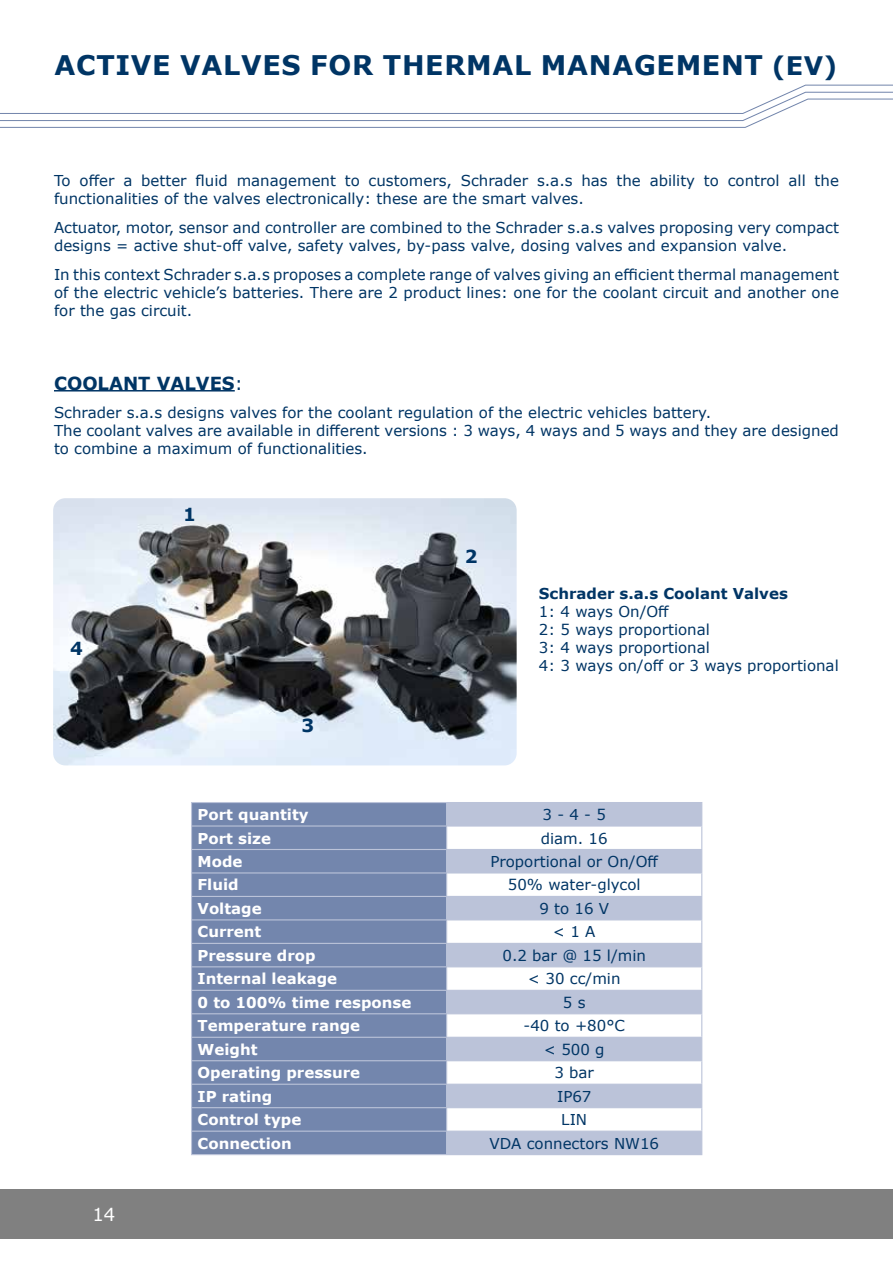
<style>
.page{position:relative;width:893px;height:1263px;background:#fff}
.page>*{position:absolute;margin:0;border:0;box-sizing:border-box;transform-origin:0 0}
.t1{font:700 27px "Verdana";letter-spacing:.025em;color:#003565}
.t2{font:700 18px "Verdana";color:#003565}
.t3{font:18px "Verdana";color:#fff}
.t4{font:15px/18px "Verdana";color:#003565}
.t5{font:700 15px "Verdana";color:#fff}
.t6{font:700 15px "Verdana";color:#003565}
.s1{font-size:25.5px}
.s2{font-weight:400}
</style>
<div class="page">
<svg style="left:0;top:85px;width:893px;height:43px"></svg>
<div style="left:0;top:1189px;width:893px;height:49px;background:#808080"></div>
<img style="left:53px;top:498px;width:464px;height:267px">
<div style="left:192px;top:803px;width:254px;height:351px;background:#7386ad"></div>
<svg style="left:447px;top:803px;width:254px;height:351px;fill:#bbc3d9"></svg>
<hr style="left:191px;top:802px;width:256px;height:1px;background:#bbc3d9">
<hr style="left:447px;top:802px;width:255px;height:1px;background:#bbc3d9">
<hr style="left:191px;top:825px;width:256px;height:1px;background:#bbc3d9">
<hr style="left:447px;top:825px;width:255px;height:1px;background:#bbc3d9">
<hr style="left:191px;top:849px;width:256px;height:1px;background:#bbc3d9">
<hr style="left:447px;top:849px;width:255px;height:1px;background:#bbc3d9">
<hr style="left:191px;top:872px;width:256px;height:1px;background:#bbc3d9">
<hr style="left:447px;top:872px;width:255px;height:1px;background:#bbc3d9">
<hr style="left:191px;top:896px;width:256px;height:1px;background:#bbc3d9">
<hr style="left:447px;top:896px;width:255px;height:1px;background:#bbc3d9">
<hr style="left:191px;top:919px;width:256px;height:1px;background:#bbc3d9">
<hr style="left:447px;top:919px;width:255px;height:1px;background:#bbc3d9">
<hr style="left:191px;top:943px;width:256px;height:1px;background:#bbc3d9">
<hr style="left:447px;top:943px;width:255px;height:1px;background:#bbc3d9">
<hr style="left:191px;top:966px;width:256px;height:1px;background:#bbc3d9">
<hr style="left:447px;top:966px;width:255px;height:1px;background:#bbc3d9">
<hr style="left:191px;top:990px;width:256px;height:1px;background:#bbc3d9">
<hr style="left:447px;top:990px;width:255px;height:1px;background:#bbc3d9">
<hr style="left:191px;top:1013px;width:256px;height:1px;background:#bbc3d9">
<hr style="left:447px;top:1013px;width:255px;height:1px;background:#bbc3d9">
<hr style="left:191px;top:1037px;width:256px;height:1px;background:#bbc3d9">
<hr style="left:447px;top:1037px;width:255px;height:1px;background:#bbc3d9">
<hr style="left:191px;top:1060px;width:256px;height:1px;background:#bbc3d9">
<hr style="left:447px;top:1060px;width:255px;height:1px;background:#bbc3d9">
<hr style="left:191px;top:1084px;width:256px;height:1px;background:#bbc3d9">
<hr style="left:447px;top:1084px;width:255px;height:1px;background:#bbc3d9">
<hr style="left:191px;top:1107px;width:256px;height:1px;background:#bbc3d9">
<hr style="left:447px;top:1107px;width:255px;height:1px;background:#bbc3d9">
<hr style="left:191px;top:1130px;width:256px;height:2px;background:#bbc3d9">
<svg style="left:191px;top:803px;width:1px;height:351px"></svg>
<hr style="left:447px;top:1130px;width:255px;height:2px;background:#bbc3d9">
<svg style="left:446px;top:803px;width:1px;height:351px"></svg>
<svg style="left:701px;top:803px;width:1px;height:351px"></svg>
<hr style="left:191px;top:1154px;width:256px;height:1px;background:#bbc3d9">
<hr style="left:447px;top:1154px;width:255px;height:1px;background:#bbc3d9">
<hr style="left:54px;top:390px;width:181px;height:1px;background:#003565">
<h1 class="t1" style="left:54px;top:46px;width:784px">ACTIVE VALVES FOR THERMAL MANAGEMENT <span class="s1">(EV)</span></h1>
<p class="t4" style="left:54px;top:171px;width:786px">To offer a better fluid management to customers, Schrader s.a.s has the ability to control all the functionalities of the valves electronically: these are the smart valves.</p>
<p class="t4" style="left:54px;top:218px;width:786px">Actuator, motor, sensor and controller are combined to the Schrader s.a.s valves proposing very compact designs = active shut-off valve, safety valves, by-pass valve, dosing valves and expansion valve.</p>
<p class="t4" style="left:54px;top:265px;width:786px;text-align:justify">In this context Schrader s.a.s proposes a complete range of valves giving an efficient thermal management of the electric vehicle’s batteries. There are 2 product lines: one for the coolant circuit and another one for the gas circuit.</p>
<p class="t2" style="left:54px;top:370px;width:190px">COOLANT VALVES<span class="s2">:</span></p>
<p class="t4" style="left:54px;top:404px;width:786px">Schrader s.a.s designs valves for the coolant regulation of the electric vehicles battery.<br>The coolant valves are available in different versions : 3 ways, 4 ways and 5 ways and they are designed to combine a maximum of functionalities.</p>
<p class="t2" style="left:70px;top:636px;width:14px">4</p>
<p class="t3" style="left:93px;top:1202px;width:24px">14</p>
<p class="t2" style="left:183px;top:502px;width:14px">1</p>
<p class="t2" style="left:301px;top:713px;width:14px">3</p>
<p class="t2" style="left:465px;top:544px;width:14px">2</p>
<p class="t6" style="left:539px;top:583px;width:250px">Schrader s.a.s Coolant Valves</p>
<p class="t4" style="left:539px;top:602px;width:301px">1: 4 ways On/Off<br>2: 5 ways proportional<br>3: 4 ways proportional<br>4: 3 ways on/off or 3 ways proportional</p>
<p class="t5" style="left:198px;top:804px;width:113px">Port quantity</p>
<p class="t4" style="left:543px;top:805px;width:65px">3 - 4 - 5</p>
<p class="t5" style="left:198px;top:827px;width:75px">Port size</p>
<p class="t4" style="left:541px;top:829px;width:68px">diam. 16</p>
<p class="t5" style="left:198px;top:851px;width:46px">Mode</p>
<p class="t4" style="left:490px;top:852px;width:170px">Proportional or On/Off</p>
<p class="t5" style="left:198px;top:874px;width:43px">Fluid</p>
<p class="t4" style="left:508px;top:876px;width:134px">50% water-glycol</p>
<p class="t5" style="left:198px;top:898px;width:66px">Voltage</p>
<p class="t4" style="left:539px;top:899px;width:71px">9 to 16 V</p>
<p class="t5" style="left:198px;top:921px;width:65px">Current</p>
<p class="t4" style="left:553px;top:923px;width:44px">&lt; 1 A</p>
<p class="t5" style="left:198px;top:945px;width:120px">Pressure drop</p>
<p class="t4" style="left:502px;top:946px;width:145px">0.2 bar @ 15 l/min</p>
<p class="t5" style="left:198px;top:968px;width:141px">Internal leakage</p>
<p class="t4" style="left:528px;top:970px;width:94px">&lt; 30 cc/min</p>
<p class="t5" style="left:198px;top:992px;width:215px">0 to 100% time response</p>
<p class="t4" style="left:563px;top:993px;width:24px">5 s</p>
<p class="t5" style="left:198px;top:1015px;width:164px">Temperature range</p>
<p class="t4" style="left:524px;top:1017px;width:103px">-40 to +80°C</p>
<p class="t5" style="left:198px;top:1039px;width:62px">Weight</p>
<p class="t4" style="left:544px;top:1040px;width:62px">&lt; 500 g</p>
<p class="t5" style="left:198px;top:1062px;width:164px">Operating pressure</p>
<p class="t4" style="left:554px;top:1064px;width:41px">3 bar</p>
<p class="t5" style="left:198px;top:1086px;width:76px">IP rating</p>
<p class="t4" style="left:557px;top:1087px;width:36px">IP67</p>
<p class="t5" style="left:198px;top:1109px;width:105px">Control type</p>
<p class="t4" style="left:561px;top:1110px;width:27px">LIN</p>
<p class="t5" style="left:198px;top:1132px;width:96px">Connection</p>
<p class="t4" style="left:489px;top:1134px;width:171px">VDA connectors NW16</p>
</div>
